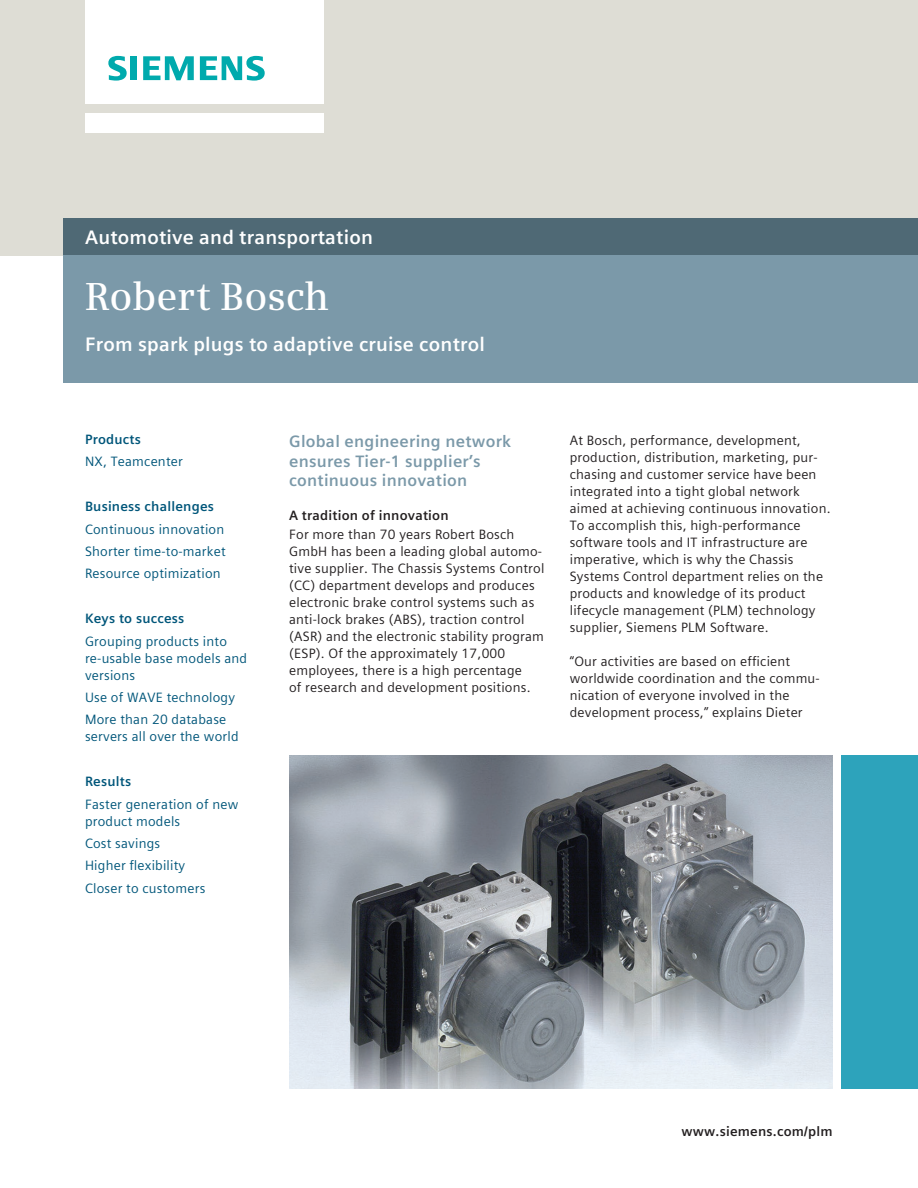
<style>
.page{position:relative;width:918px;height:1188px;background:#fff}
.page>*{position:absolute;margin:0;border:0;box-sizing:border-box;transform-origin:0 0}
.t1{font:600 39px "Siemens Serif";color:#fff}
.t2{font:700 19.5px "Siemens Sans Global";letter-spacing:.01em;color:#fff}
.t3{font:700 16.5px/19.8px "Siemens Sans Global";letter-spacing:.015em;color:#7b99a9}
.t4{font:13.5px/17px "Siemens Sans Global";letter-spacing:.015em;color:#231f20}
.t5{font:13.5px/22.4px "Siemens Sans Global";letter-spacing:.015em;color:#00567a}
.t6{font:700 13.5px "Siemens Sans Global";letter-spacing:.015em;color:#00567a}
.t7{font:700 13.5px "Siemens Sans Global";letter-spacing:.015em;color:#231f20}
</style>
<div class="page">
<div style="left:0;top:0;width:918px;height:255px;background:#deddd5"></div>
<div style="left:85px;top:113px;width:238px;height:19px;background:#fff"></div>
<div style="left:85px;top:0;width:238px;height:104px;background:#fff"></div>
<svg style="left:108px;top:56px;width:19px;height:25px"></svg>
<div style="left:130px;top:56px;width:7px;height:24px;background:#00aaad"></div>
<svg style="left:143px;top:56px;width:51px;height:24px"></svg>
<svg style="left:200px;top:56px;width:65px;height:25px"></svg>
<div style="left:64px;top:218px;width:854px;height:37px;background:#4f6975"></div>
<div style="left:64px;top:255px;width:854px;height:128px;background:#7b99a9"></div>
<div style="left:842px;top:755px;width:76px;height:334px;background:#2da3bb"></div>
<img style="left:289px;top:755px;width:544px;height:334px">
<h2 class="t2" style="left:85px;top:222px;width:289px">Automotive and transportation</h2>
<h1 class="t1" style="left:85px;top:274px;width:246px">Robert Bosch</h1>
<h2 class="t2" style="left:85px;top:329px;width:401px">From spark plugs to adaptive cruise control</h2>
<p class="t6" style="left:85px;top:429px;width:57px">Products</p>
<p class="t5" style="left:85px;top:451px;width:99px">NX, Teamcenter</p>
<p class="t6" style="left:85px;top:496px;width:131px">Business challenges</p>
<p class="t5" style="left:85px;top:518px;width:142px;text-align:justify">Continuous innovation Shorter time-to-market Resource optimization</p>
<p class="t6" style="left:85px;top:608px;width:101px">Keys to success</p>
<p class="t5" style="left:85px;top:633px;width:164px;line-height:17px">Grouping products into re-usable base models and versions</p>
<p class="t5" style="left:85px;top:686px;width:151px">Use of WAVE technology<br>More than 20 database</p>
<p class="t5" style="left:85px;top:726px;width:155px">servers all over the world</p>
<p class="t6" style="left:85px;top:771px;width:48px">Results</p>
<p class="t5" style="left:85px;top:796px;width:155px;line-height:17px">Faster generation of new product models</p>
<p class="t5" style="left:85px;top:832px;width:122px">Cost savings<br>Higher flexibility<br>Closer to customers</p>
<p class="t3" style="left:289px;top:431px;width:224px">Global engineering network ensures Tier-1 supplier’s continuous innovation</p>
<p class="t7" style="left:289px;top:505px;width:161px">A tradition of innovation</p>
<p class="t4" style="left:289px;top:526px;width:257px">For more than 70 years Robert Bosch GmbH has been a leading global automo&shy;tive supplier. The Chassis Systems Control (CC) department develops and produces electronic brake control systems such as anti-lock brakes (ABS), traction control (ASR) and the electronic stability program (ESP). Of the approximately 17,000 employees, there is a high percentage<br>of research and development positions.</p>
<p class="t4" style="left:570px;top:432px;width:262px">At Bosch, performance, development, production, distribution, marketing, pur&shy;chasing and customer service have been integrated into a tight global network aimed at achieving continuous innovation.<br>To accomplish this, high-performance software tools and IT infrastructure are imperative, which is why the Chassis Systems Control department relies on the products and knowledge of its product lifecycle management (PLM) technology supplier, Siemens PLM Software.</p>
<p class="t4" style="left:570px;top:653px;width:252px">“Our activities are based on efficient worldwide coordination and the commu&shy;nication of everyone involved in the development process,” explains Dieter</p>
<p class="t7" style="left:681px;top:1121px;width:153px">www.siemens.com/plm</p>
</div>
